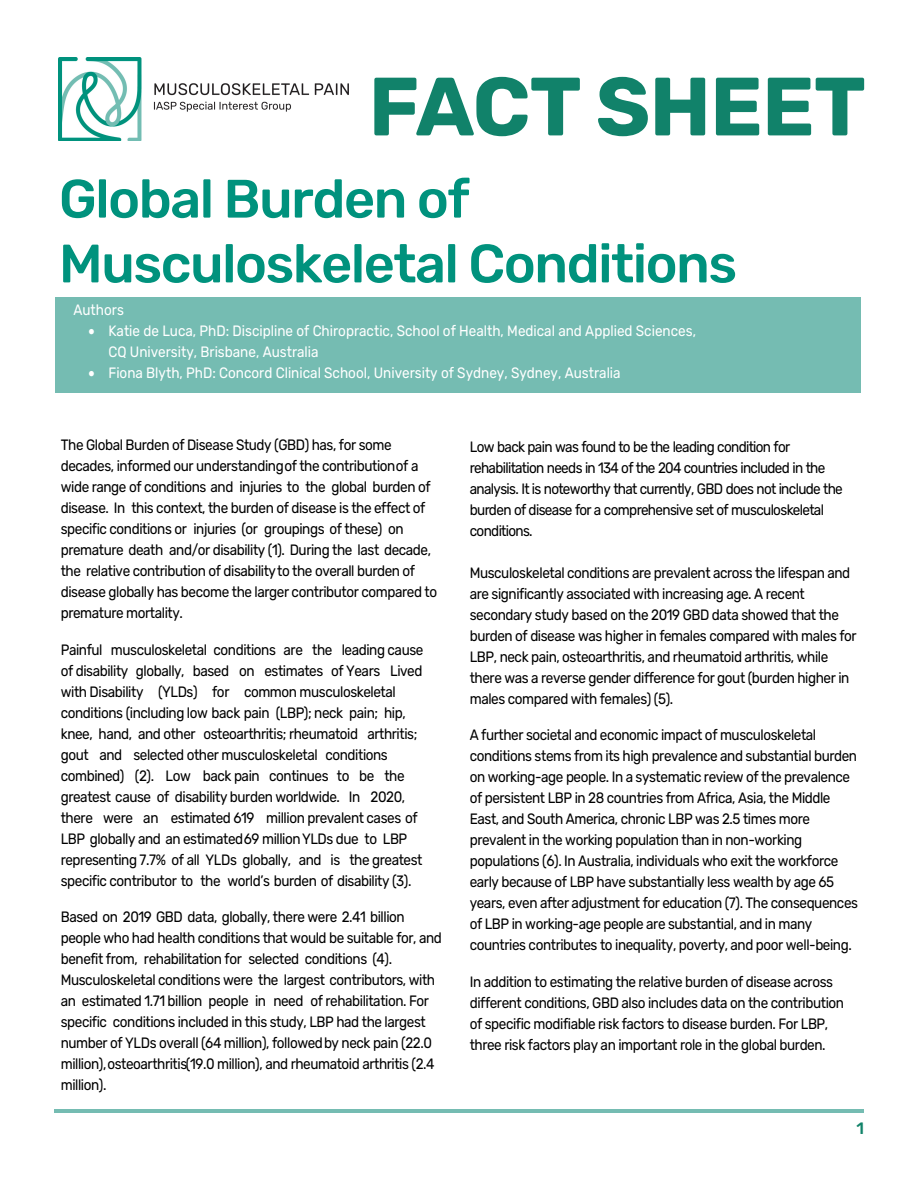
<style>
.page{position:relative;width:918px;height:1188px;background:#fff}
.page>*{position:absolute;margin:0;border:0;box-sizing:border-box;transform-origin:0 0}
.t1{font:700 82.5px "Rubik";letter-spacing:-.01em;color:#11826a}
.t2{font:500 54px/64.8px "Rubik";letter-spacing:-.025em;color:#00927d}
.t3{font:500 16.5px "Rubik";color:#118369}
.t4{font:15px/21px "Rubik";letter-spacing:-.03em;color:#000;scale:.9 1}
.t5{font:15px/21px "Rubik";color:#fff;scale:.9 1}
.t6{font:15px/21px "Rubik";letter-spacing:-.03em;color:#000;scale:.9 1}
</style>
<div class="page">
<div style="left:56px;top:297px;width:805px;height:95px;background:#75bcb2"></div>
<img style="left:59px;top:58px;width:83px;height:82px">
<img style="left:153px;top:83px;width:196px;height:29px">
<hr style="left:54px;top:1110px;width:810px;height:3px;background:#75bcb2">
<h1 class="t1" style="left:369px;top:59px;width:499px">FACT SHEET</h1>
<h2 class="t2" style="left:59px;top:168px;width:680px">Global Burden of<br>Musculoskeletal Conditions</h2>
<p class="t5" style="left:73px;top:300px;width:58px">Authors</p>
<p class="t5" style="left:108px;top:321px;width:654px;text-indent:-20px">• Katie de Luca, PhD: Discipline of Chiropractic, School of Health, Medical and Applied Sciences,<br>CQ University, Brisbane, Australia</p>
<p class="t5" style="left:88px;top:363px;width:593px">• Fiona Blyth, PhD: Concord Clinical School, University of Sydney, Sydney, Australia</p>
<p class="t4" style="left:61px;top:435px;width:420px">The Global Burden of Disease Study (GBD) has, for some decades, informed our understandingof the contributionof a wide range of conditions and injuries to the global burden of disease. In this context, the burden of disease is the effect of specific conditions or injuries (or groupings of these) on premature death and/or disability (1). During the last decade, the relative contribution of disabilityto the overall burden of disease globally has become the larger contributor compared to premature mortality.</p>
<p class="t4" style="left:61px;top:639px;width:404px">Painful musculoskeletal conditions are the leading cause of disability globally, based on estimates of Years Lived with Disability (YLDs) for common musculoskeletal conditions (including low back pain (LBP); neck pain; hip, knee, hand, and other osteoarthritis; rheumatoid arthritis; gout and selected other musculoskeletal conditions combined) (2). Low back pain continues to be the greatest cause of disability burden worldwide. In 2020, there were an estimated 619 million prevalent cases of LBP globally and an estimated 69 millionYLDs due to LBP representing 7.7% of all YLDs globally, and is the greatest specific contributor to the world’s burden of disability (3).</p>
<p class="t4" style="left:61px;top:907px;width:425px">Based on 2019 GBD data, globally, there were 2.41 billion people who had health conditions that would be suitable for, and benefit from, rehabilitation for selected conditions (4).<br>Musculoskeletal conditions were the largest contributors, with an estimated 1.71 billion people in need of rehabilitation. For specific conditions included in this study, LBP had the largest number of YLDs overall (64 million), followed by neck pain (22.0 million), osteoarthritis (19.0 million), and rheumatoid arthritis (2.4 million).</p>
<p class="t4" style="left:470px;top:437px;width:416px">Low back pain was found to be the leading condition for rehabilitation needs in 134 of the 204 countries included in the analysis. It is noteworthy that currently, GBD does not include the burden of disease for a comprehensive set of musculoskeletal conditions.</p>
<p class="t4" style="left:470px;top:563px;width:431px">Musculoskeletal conditions are prevalent across the lifespan and are significantly associated with increasing age. A recent secondary study based on the 2019 GBD data showed that the burden of disease was higher in females compared with males for LBP, neck pain, osteoarthritis, and rheumatoid arthritis, while there was a reverse gender difference for gout (burden higher in males compared with females) (5).</p>
<p class="t4" style="left:470px;top:725px;width:433px">A further societal and economic impact of musculoskeletal conditions stems from its high prevalence and substantial burden on working-age people. In a systematic review of the prevalence of persistent LBP in 28 countries from Africa, Asia, the Middle East, and South America, chronic LBP was 2.5 times more prevalent in the working population than in non-working populations (6). In Australia, individuals who exit the workforce early because of LBP have substantially less wealth by age 65 years, even after adjustment for education (7). The consequences of LBP in working-age people are substantial, and in many countries contributes to inequality, poverty, and poor well-being.</p>
<p class="t4" style="left:470px;top:972px;width:417px">In addition to estimating the relative burden of disease across different conditions, GBD also includes data on the contribution</p>
<p class="t6" style="left:470px;top:1014px;width:400px">of specific modifiable risk factors to disease burden. For LBP, three risk factors play an important role in the global burden.</p>
<p class="t3" style="left:856px;top:1119px;width:9px">1</p>
</div>
